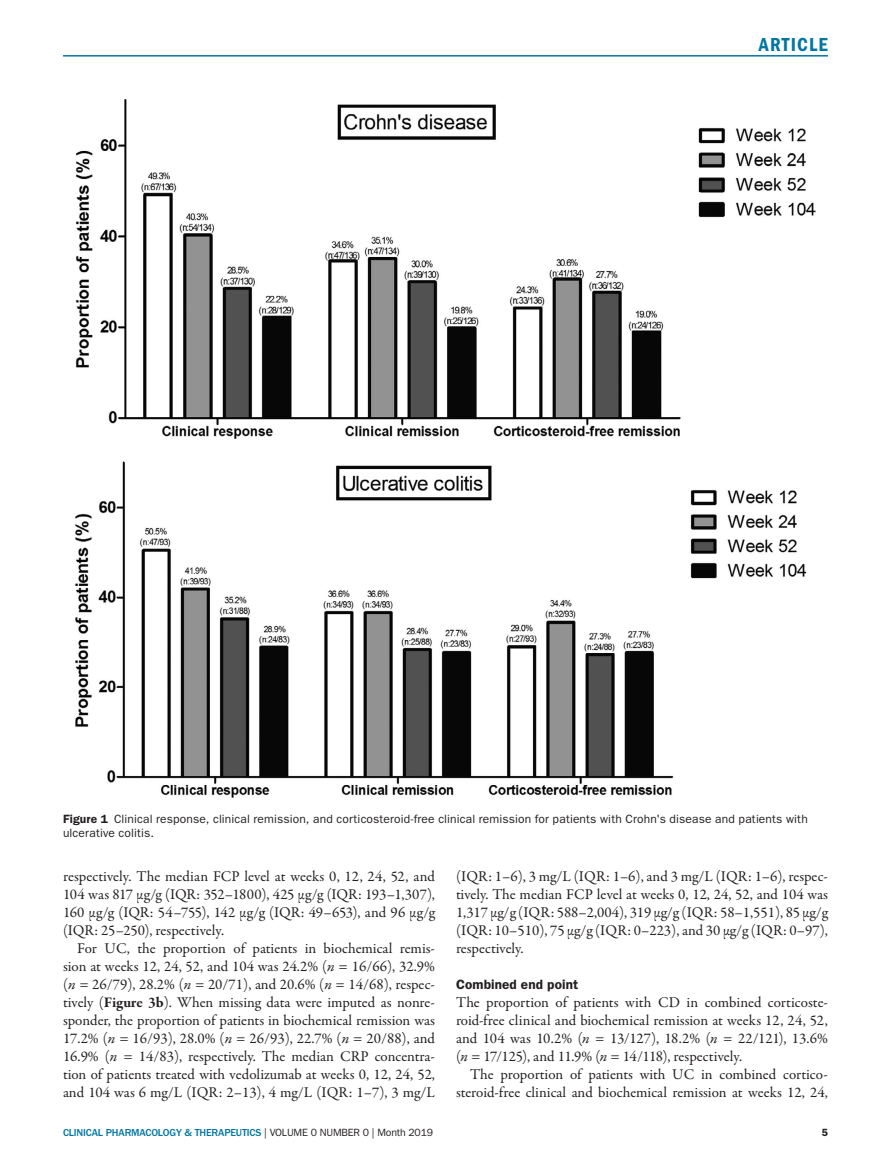
<style>
.page{position:relative;width:891px;height:1175px;background:#fff}
.page>*{position:absolute;margin:0;border:0;box-sizing:border-box;transform-origin:0 0}
.t1{font:19.5px "ITC Franklin Gothic Std Dm Cd";letter-spacing:.06em;color:#0076a3}
.t2{font:15px/18px "Garamond Premr Pro";color:#231f20;text-align:justify}
.t3{font:600 13.5px "ITC Franklin Gothic Std";letter-spacing:.01em;color:#231f20}
.t4{font:12px/14.2px "ITC Franklin Gothic Std";letter-spacing:.015em;color:#231f20}
.t5{font:500 10.5px "ITC Franklin Gothic Std";letter-spacing:-.015em;color:#0076a3}
.t6{font:600 10.5px "ITC Franklin Gothic Std";color:#231f20}
.s1{font-weight:600}
.s2{font-style:italic}
.s3{font-weight:700}
.s4{font-weight:400;color:#231f20}
</style>
<div class="page">
<hr style="left:63px;top:55px;width:765px;height:2px;background:#0076a3">
<img style="left:75px;top:100px;width:741px;height:697px">
<h1 class="t1" style="left:759px;top:33px;width:71px">ARTICLE</h1>
<p class="t4" style="left:63px;top:812px;width:746px"><span class="s1">Figure 1</span> Clinical response, clinical remission, and corticosteroid-free clinical remission for patients with Crohn's disease and patients with ulcerative colitis.</p>
<p class="t2" style="left:63px;top:868px;width:373px">respectively. The median FCP level at weeks 0, 12, 24, 52, and 104 was 817 µg/g (IQR: 352–1800), 425 µg/g (IQR: 193–1,307), 160 µg/g (IQR: 54–755), 142 µg/g (IQR: 49–653), and 96 µg/g (IQR: 25–250), respectively.</p>
<p class="t2" style="left:63px;top:940px;width:374px;text-indent:14px">For UC, the proportion of patients in biochemical remis&shy;sion at weeks 12, 24, 52, and 104 was 24.2% (<span class="s2">n</span> = 16/66), 32.9% (<span class="s2">n</span> = 26/79), 28.2% (<span class="s2">n</span> = 20/71), and 20.6% (<span class="s2">n</span> = 14/68), respec&shy;tively (<span class="s3">Figure 3b</span>). When missing data were imputed as nonre&shy;sponder, the proportion of patients in biochemical remission was 17.2% (<span class="s2">n</span> = 16/93), 28.0% (<span class="s2">n</span> = 26/93), 22.7% (<span class="s2">n</span> = 20/88), and 16.9% (<span class="s2">n</span> = 14/83), respectively. The median CRP concentra&shy;tion of patients treated with vedolizumab at weeks 0, 12, 24, 52, and 104 was 6 mg/L (IQR: 2–13), 4 mg/L (IQR: 1–7), 3 mg/L</p>
<p class="t2" style="left:456px;top:868px;width:374px">(IQR: 1–6), 3 mg/L (IQR: 1–6), and 3 mg/L (IQR: 1–6), respec&shy;tively. The median FCP level at weeks 0, 12, 24, 52, and 104 was 1,317 µg/g (IQR: 588–2,004), 319 µg/g (IQR: 58–1,551), 85 µg/g (IQR: 10–510), 75 µg/g (IQR: 0–223), and 30 µg/g (IQR: 0–97), respectively.</p>
<p class="t3" style="left:456px;top:976px;width:124px">Combined end point</p>
<p class="t2" style="left:456px;top:994px;width:373px">The proportion of patients with CD in combined corticoste&shy;roid-free clinical and biochemical remission at weeks 12, 24, 52, and 104 was 10.2% (<span class="s2">n</span> = 13/127), 18.2% (<span class="s2">n</span> = 22/121), 13.6% (<span class="s2">n</span> = 17/125), and 11.9% (<span class="s2">n</span> = 14/118), respectively.</p>
<p class="t2" style="left:456px;top:1066px;width:373px;text-align:right">The proportion of patients with UC in combined cortico&shy;steroid-free clinical and biochemical remission at weeks 12, 24,</p>
<p class="t5" style="left:63px;top:1126px;width:372px">CLINICAL PHARMACOLOGY &amp; THERAPEUTICS <span class="s4">| VOLUME 0 NUMBER 0 | Month 2019</span></p>
<p class="t6" style="left:822px;top:1125px;width:8px">5</p>
</div>
